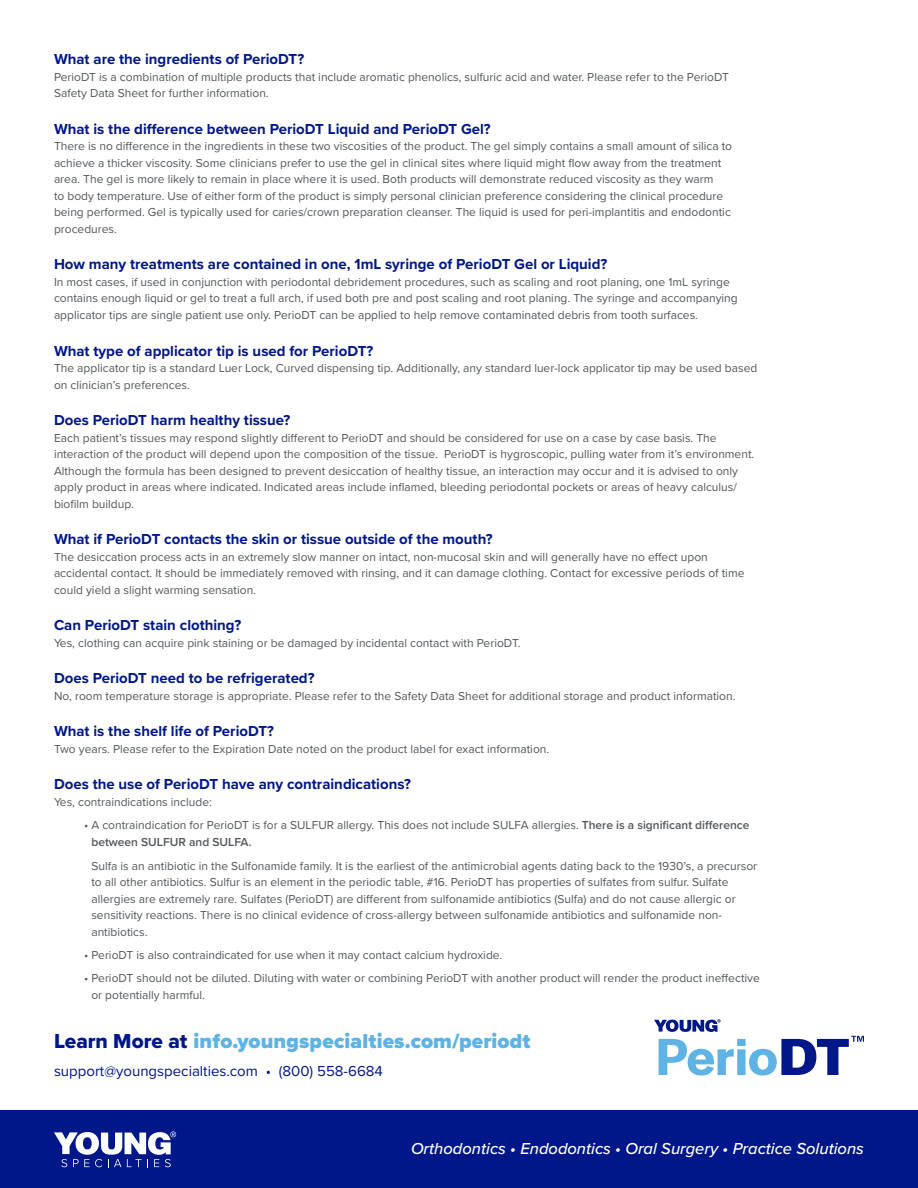
<style>
.page{position:relative;width:918px;height:1188px;background:#fff}
.page>*{position:absolute;margin:0;border:0;box-sizing:border-box;transform-origin:0 0}
.t1{font:900 21px "Proxima Nova";letter-spacing:.01em;color:#5fb3e4}
.t2{font:italic 500 16.5px "Proxima Nova";color:#fff}
.t3{font:700 15px "Proxima Nova";color:#001789}
.t4{font:15px "Proxima Nova";color:#001789}
.t5{font:12px/16.5px "Proxima Nova";color:#52575a}
.s1{font-weight:600}
.s2{font-family:"Proxima Nova Extrabld";font-weight:400;color:#001789}
</style>
<div class="page">
<div style="left:0;top:1111px;width:918px;height:77px;background:#001789"></div>
<svg style="left:54px;top:1131px;width:122px;height:36px"></svg>
<svg style="left:654px;top:1019px;width:210px;height:57px"></svg>
<p class="t3" style="left:54px;top:48px;width:252px">What are the ingredients of PerioDT?</p>
<p class="t5" style="left:54px;top:68px;width:677px">PerioDT is a combination of multiple products that include aromatic phenolics, sulfuric acid and water. Please refer to the PerioDT<br>Safety Data Sheet for further information.</p>
<p class="t3" style="left:54px;top:118px;width:438px">What is the difference between PerioDT Liquid and PerioDT Gel?</p>
<p class="t5" style="left:54px;top:138px;width:680px">There is no difference in the ingredients in these two viscosities of the product. The gel simply contains a small amount of silica to achieve a thicker viscosity. Some clinicians prefer to use the gel in clinical sites where liquid might flow away from the treatment area. The gel is more likely to remain in place where it is used. Both products will demonstrate reduced viscosity as they warm<br>to body temperature. Use of either form of the product is simply personal clinician preference considering the clinical procedure being performed. Gel is typically used for caries/crown preparation cleanser. The liquid is used for peri-implantitis and endodontic procedures.</p>
<p class="t3" style="left:54px;top:253px;width:555px">How many treatments are contained in one, 1mL syringe of PerioDT Gel or Liquid?</p>
<p class="t5" style="left:54px;top:273px;width:685px">In most cases, if used in conjunction with periodontal debridement procedures, such as scaling and root planing, one 1mL syringe contains enough liquid or gel to treat a full arch, if used both pre and post scaling and root planing. The syringe and accompanying applicator tips are single patient use only. PerioDT can be applied to help remove contaminated debris from tooth surfaces.</p>
<p class="t3" style="left:54px;top:339px;width:321px">What type of applicator tip is used for PerioDT?</p>
<p class="t5" style="left:54px;top:359px;width:705px">The applicator tip is a standard Luer Lock, Curved dispensing tip. Additionally, any standard luer-lock applicator tip may be used based on clinician’s preferences.</p>
<p class="t3" style="left:54px;top:409px;width:238px">Does PerioDT harm healthy tissue?</p>
<p class="t5" style="left:54px;top:429px;width:702px">Each patient’s tissues may respond slightly different to PerioDT and should be considered for use on a case by case basis. The interaction of the product will depend upon the composition of the tissue. PerioDT is hygroscopic, pulling water from it’s environment.<br>Although the formula has been designed to prevent desiccation of healthy tissue, an interaction may occur and it is advised to only apply product in areas where indicated. Indicated areas include inflamed, bleeding periodontal pockets or areas of heavy calculus/ biofilm buildup.</p>
<p class="t3" style="left:54px;top:528px;width:440px">What if PerioDT contacts the skin or tissue outside of the mouth?</p>
<p class="t5" style="left:54px;top:548px;width:692px">The desiccation process acts in an extremely slow manner on intact, non-mucosal skin and will generally have no effect upon accidental contact. It should be immediately removed with rinsing, and it can damage clothing. Contact for excessive periods of time could yield a slight warming sensation.</p>
<p class="t3" style="left:54px;top:614px;width:189px">Can PerioDT stain clothing?</p>
<p class="t5" style="left:54px;top:634px;width:468px">Yes, clothing can acquire pink staining or be damaged by incidental contact with PerioDT.</p>
<p class="t3" style="left:54px;top:667px;width:262px">Does PerioDT need to be refrigerated?</p>
<p class="t5" style="left:54px;top:687px;width:683px">No, room temperature storage is appropriate. Please refer to the Safety Data Sheet for additional storage and product information.</p>
<p class="t3" style="left:54px;top:720px;width:222px">What is the shelf life of PerioDT?</p>
<p class="t5" style="left:54px;top:740px;width:497px">Two years. Please refer to the Expiration Date noted on the product label for exact information.</p>
<p class="t3" style="left:54px;top:773px;width:358px">Does the use of PerioDT have any contraindications?</p>
<p class="t5" style="left:54px;top:793px;width:159px">Yes, contraindications include:</p>
<p class="t5" style="left:91px;top:816px;width:660px;text-indent:-7px">• A contraindication for PerioDT is for a SULFUR allergy. This does not include SULFA allergies. <span class="s1">There is a significant difference between SULFUR and SULFA.</span></p>
<p class="t5" style="left:91px;top:857px;width:667px">Sulfa is an antibiotic in the Sulfonamide family. It is the earliest of the antimicrobial agents dating back to the 1930’s, a precursor to all other antibiotics. Sulfur is an element in the periodic table, #16. PerioDT has properties of sulfates from sulfur. Sulfate allergies are extremely rare. Sulfates (PerioDT) are different from sulfonamide antibiotics (Sulfa) and do not cause allergic or sensitivity reactions. There is no clinical evidence of cross-allergy between sulfonamide antibiotics and sulfonamide non&shy;antibiotics.</p>
<p class="t5" style="left:84px;top:946px;width:420px">• PerioDT is also contraindicated for use when it may contact calcium hydroxide.</p>
<p class="t5" style="left:91px;top:969px;width:670px;text-indent:-7px">• PerioDT should not be diluted. Diluting with water or combining PerioDT with another product will render the product ineffective or potentially harmful.</p>
<h1 class="t1" style="left:54px;top:1025px;width:478px"><span class="s2">Learn More at</span> info.youngspecialties.com/periodt</h1>
<p class="t4" style="left:54px;top:1060px;width:330px">support@youngspecialties.com • (800) 558-6684</p>
<h2 class="t2" style="left:411px;top:1137px;width:454px">Orthodontics • Endodontics • Oral Surgery • Practice Solutions</h2>
</div>
